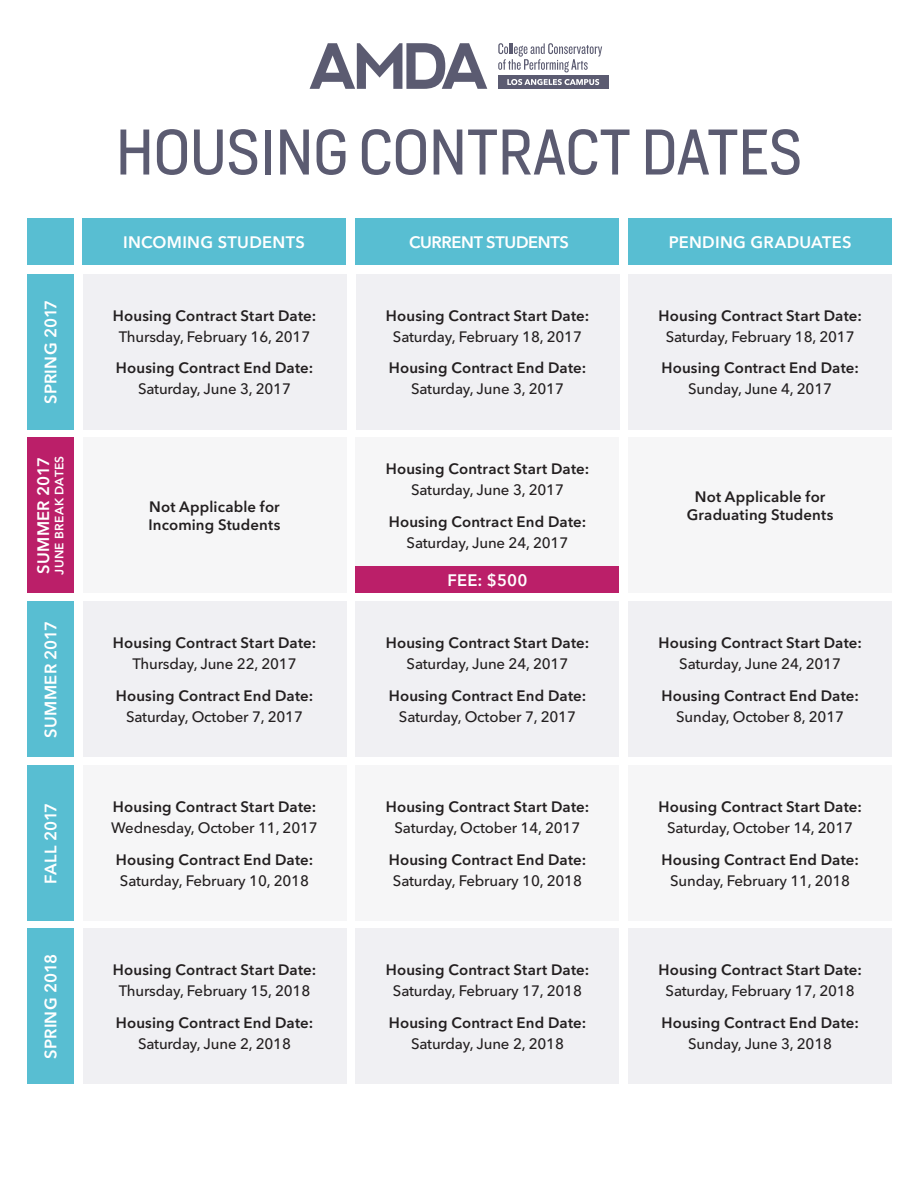
<style>
.page{position:relative;width:918px;height:1188px;background:#fff}
.page>*{position:absolute;margin:0;border:0;box-sizing:border-box;transform-origin:0 0}
.Main_Head_Heron{font:60px "Heron Sans";letter-spacing:-.005em;color:#5b5b71}
.Table__Subhead{font:600 16.5px "Avenir Next LT Pro";letter-spacing:.015em;color:#fff}
.Table__Subhead-2{font:600 16.5px "Avenir Next LT Pro";letter-spacing:-.02em;color:#fff}
.Table__BOLD{font:600 15px/18px "Avenir Next LT Pro";letter-spacing:.01em;color:#231f20}
.Table__REG_Copy{font:500 15px "Avenir Next LT Pro";letter-spacing:-.01em;color:#231f20}
.Table__Subhead-3{font:600 12px "Avenir Next LT Pro";letter-spacing:.03em;color:#fff}
</style>
<div class="page">
<div style="left:27px;top:219px;width:46px;height:46px;background:#58bed2"></div>
<div style="left:82px;top:219px;width:264px;height:46px;background:#58bed2"></div>
<div style="left:27px;top:765px;width:46px;height:156px;background:#58bed2"></div>
<div style="left:27px;top:929px;width:46px;height:155px;background:#58bed2"></div>
<div style="left:27px;top:438px;width:46px;height:155px;background:#bb1f69"></div>
<div style="left:27px;top:602px;width:46px;height:155px;background:#58bed2"></div>
<div style="left:27px;top:274px;width:46px;height:155px;background:#58bed2"></div>
<div style="left:356px;top:219px;width:263px;height:46px;background:#58bed2"></div>
<div style="left:629px;top:219px;width:263px;height:46px;background:#58bed2"></div>
<div style="left:83px;top:765px;width:263px;height:156px;background:#f6f6f7"></div>
<div style="left:83px;top:438px;width:263px;height:155px;background:#f6f6f7"></div>
<div style="left:83px;top:274px;width:263px;height:155px;background:#f0f0f3"></div>
<div style="left:83px;top:929px;width:263px;height:155px;background:#f0f0f3"></div>
<div style="left:83px;top:602px;width:263px;height:155px;background:#f0f0f3"></div>
<div style="left:356px;top:765px;width:263px;height:156px;background:#f6f6f7"></div>
<div style="left:356px;top:438px;width:263px;height:155px;background:#f6f6f7"></div>
<div style="left:356px;top:274px;width:263px;height:155px;background:#f0f0f3"></div>
<div style="left:356px;top:929px;width:263px;height:155px;background:#f0f0f3"></div>
<div style="left:356px;top:602px;width:263px;height:155px;background:#f0f0f3"></div>
<div style="left:629px;top:765px;width:263px;height:156px;background:#f6f6f7"></div>
<div style="left:629px;top:438px;width:263px;height:155px;background:#f6f6f7"></div>
<div style="left:629px;top:274px;width:263px;height:155px;background:#f0f0f3"></div>
<div style="left:629px;top:929px;width:263px;height:155px;background:#f0f0f3"></div>
<div style="left:629px;top:602px;width:263px;height:155px;background:#f0f0f3"></div>
<div style="left:356px;top:566px;width:263px;height:27px;background:#bb1f69"></div>
<div style="left:498px;top:75px;width:110px;height:14px;background:#5b5b71"></div>
<svg style="left:507px;top:79px;width:92px;height:6px"></svg>
<svg style="left:310px;top:43px;width:177px;height:46px"></svg>
<svg style="left:498px;top:43px;width:104px;height:29px"></svg>
<p class="Table__Subhead" style="left:41px;top:404px;width:106px;rotate:-90deg">SPRING 2017</p>
<p class="Table__Subhead" style="left:33px;top:574px;width:118px;rotate:-90deg">SUMMER 2017</p>
<p class="Table__Subhead-3" style="left:52px;top:575px;width:121px;rotate:-90deg">JUNE BREAK DATES</p>
<p class="Table__Subhead" style="left:41px;top:738px;width:118px;rotate:-90deg">SUMMER 2017</p>
<p class="Table__Subhead" style="left:41px;top:884px;width:83px;rotate:-90deg">FALL 2017</p>
<p class="Table__Subhead" style="left:41px;top:1059px;width:106px;rotate:-90deg">SPRING 2018</p>
<p class="Main_Head_Heron" style="left:116px;top:114px;width:688px">HOUSING CONTRACT DATES</p>
<p class="Table__Subhead" style="left:123px;top:232px;width:183px">INCOMING STUDENTS</p>
<p class="Table__BOLD" style="left:113px;top:306px;width:205px">Housing Contract Start Date:</p>
<p class="Table__REG_Copy" style="left:119px;top:327px;width:193px">Thursday, February 16, 2017</p>
<p class="Table__BOLD" style="left:116px;top:359px;width:199px">Housing Contract End Date:</p>
<p class="Table__REG_Copy" style="left:138px;top:380px;width:154px">Saturday, June 3, 2017</p>
<p class="Table__BOLD" style="left:149px;top:498px;width:133px">Not Applicable for<br>Incoming Students</p>
<p class="Table__BOLD" style="left:113px;top:634px;width:205px">Housing Contract Start Date:</p>
<p class="Table__REG_Copy" style="left:132px;top:655px;width:166px">Thursday, June 22, 2017</p>
<p class="Table__BOLD" style="left:116px;top:686px;width:199px">Housing Contract End Date:</p>
<p class="Table__REG_Copy" style="left:126px;top:707px;width:178px">Saturday, October 7, 2017</p>
<p class="Table__BOLD" style="left:113px;top:798px;width:205px">Housing Contract Start Date:</p>
<p class="Table__REG_Copy" style="left:111px;top:819px;width:208px">Wednesday, October 11, 2017</p>
<p class="Table__BOLD" style="left:116px;top:850px;width:199px">Housing Contract End Date:</p>
<p class="Table__REG_Copy" style="left:120px;top:871px;width:191px">Saturday, February 10, 2018</p>
<p class="Table__BOLD" style="left:113px;top:961px;width:205px">Housing Contract Start Date:</p>
<p class="Table__REG_Copy" style="left:119px;top:982px;width:193px">Thursday, February 15, 2018</p>
<p class="Table__BOLD" style="left:116px;top:1013px;width:199px">Housing Contract End Date:</p>
<p class="Table__REG_Copy" style="left:138px;top:1035px;width:154px">Saturday, June 2, 2018</p>
<p class="Table__Subhead-2" style="left:409px;top:232px;width:161px">CURRENT STUDENTS</p>
<p class="Table__Subhead" style="left:669px;top:232px;width:184px">PENDING GRADUATES</p>
<p class="Table__BOLD" style="left:386px;top:306px;width:205px">Housing Contract Start Date:</p>
<p class="Table__REG_Copy" style="left:393px;top:327px;width:191px">Saturday, February 18, 2017</p>
<p class="Table__BOLD" style="left:389px;top:359px;width:199px">Housing Contract End Date:</p>
<p class="Table__REG_Copy" style="left:411px;top:380px;width:154px">Saturday, June 3, 2017</p>
<p class="Table__BOLD" style="left:386px;top:460px;width:205px">Housing Contract Start Date:</p>
<p class="Table__REG_Copy" style="left:411px;top:481px;width:154px">Saturday, June 3, 2017</p>
<p class="Table__BOLD" style="left:389px;top:512px;width:199px">Housing Contract End Date:</p>
<p class="Table__REG_Copy" style="left:407px;top:533px;width:163px">Saturday, June 24, 2017</p>
<p class="Table__Subhead" style="left:448px;top:570px;width:81px">FEE: $500</p>
<p class="Table__BOLD" style="left:386px;top:634px;width:205px">Housing Contract Start Date:</p>
<p class="Table__REG_Copy" style="left:407px;top:655px;width:163px">Saturday, June 24, 2017</p>
<p class="Table__BOLD" style="left:389px;top:686px;width:199px">Housing Contract End Date:</p>
<p class="Table__REG_Copy" style="left:399px;top:707px;width:178px">Saturday, October 7, 2017</p>
<p class="Table__BOLD" style="left:386px;top:798px;width:205px">Housing Contract Start Date:</p>
<p class="Table__REG_Copy" style="left:395px;top:819px;width:187px">Saturday, October 14, 2017</p>
<p class="Table__BOLD" style="left:389px;top:850px;width:199px">Housing Contract End Date:</p>
<p class="Table__REG_Copy" style="left:393px;top:871px;width:191px">Saturday, February 10, 2018</p>
<p class="Table__BOLD" style="left:386px;top:961px;width:205px">Housing Contract Start Date:</p>
<p class="Table__REG_Copy" style="left:393px;top:982px;width:191px">Saturday, February 17, 2018</p>
<p class="Table__BOLD" style="left:389px;top:1013px;width:199px">Housing Contract End Date:</p>
<p class="Table__REG_Copy" style="left:411px;top:1035px;width:154px">Saturday, June 2, 2018</p>
<p class="Table__BOLD" style="left:658px;top:306px;width:205px">Housing Contract Start Date:</p>
<p class="Table__REG_Copy" style="left:666px;top:327px;width:191px">Saturday, February 18, 2017</p>
<p class="Table__BOLD" style="left:661px;top:359px;width:199px">Housing Contract End Date:</p>
<p class="Table__REG_Copy" style="left:688px;top:380px;width:145px">Sunday, June 4, 2017</p>
<p class="Table__BOLD" style="left:687px;top:487px;width:148px;text-align:center">Not Applicable for<br>Graduating Students</p>
<p class="Table__BOLD" style="left:658px;top:634px;width:205px">Housing Contract Start Date:</p>
<p class="Table__REG_Copy" style="left:679px;top:655px;width:163px">Saturday, June 24, 2017</p>
<p class="Table__BOLD" style="left:661px;top:686px;width:199px">Housing Contract End Date:</p>
<p class="Table__REG_Copy" style="left:676px;top:707px;width:169px">Sunday, October 8, 2017</p>
<p class="Table__BOLD" style="left:658px;top:798px;width:205px">Housing Contract Start Date:</p>
<p class="Table__REG_Copy" style="left:667px;top:819px;width:187px">Saturday, October 14, 2017</p>
<p class="Table__BOLD" style="left:661px;top:850px;width:199px">Housing Contract End Date:</p>
<p class="Table__REG_Copy" style="left:670px;top:871px;width:181px">Sunday, February 11, 2018</p>
<p class="Table__BOLD" style="left:658px;top:961px;width:205px">Housing Contract Start Date:</p>
<p class="Table__REG_Copy" style="left:666px;top:982px;width:191px">Saturday, February 17, 2018</p>
<p class="Table__BOLD" style="left:661px;top:1013px;width:199px">Housing Contract End Date:</p>
<p class="Table__REG_Copy" style="left:688px;top:1035px;width:145px">Sunday, June 3, 2018</p>
</div>
